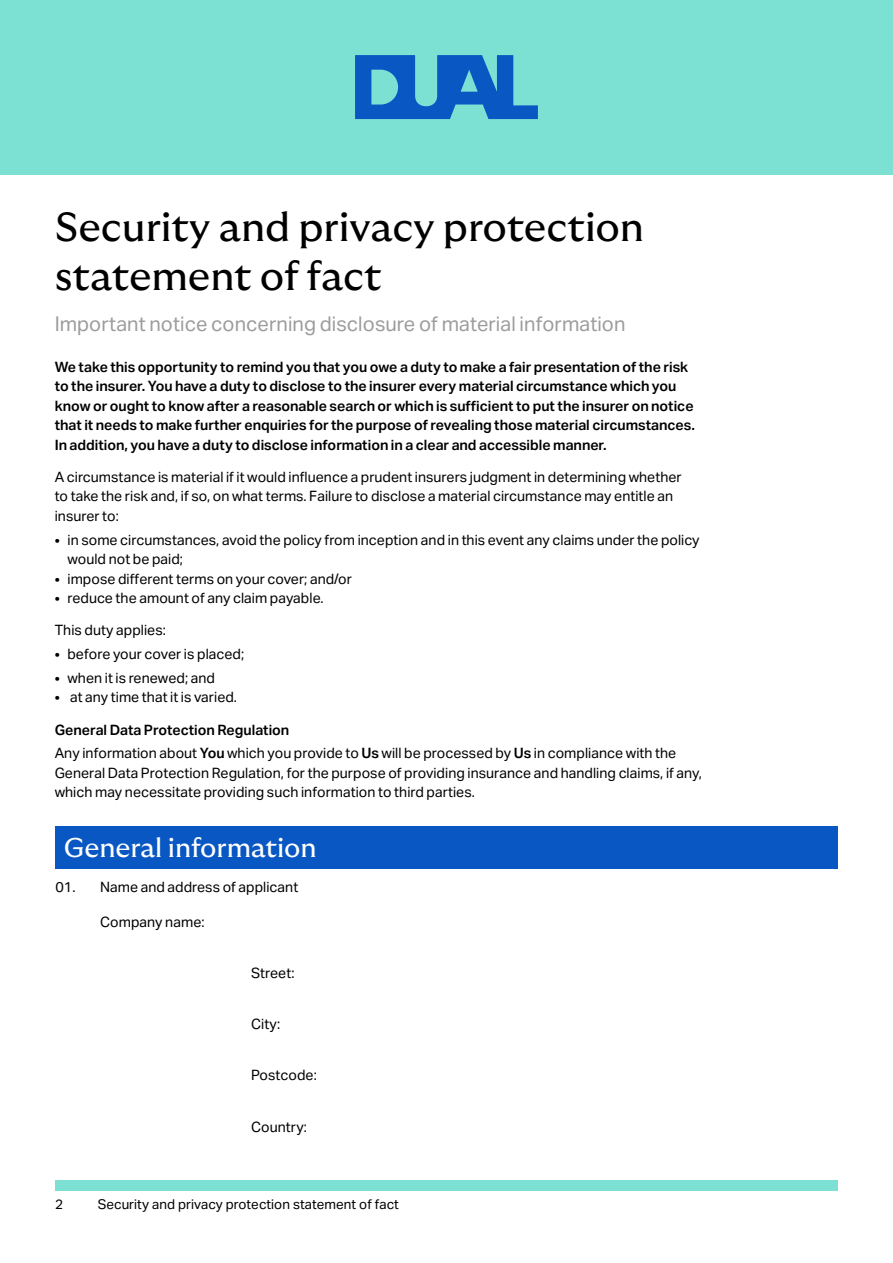
<style>
.page{position:relative;width:893px;height:1263px;background:#fff}
.page>*{position:absolute;margin:0;border:0;box-sizing:border-box;transform-origin:0 0}
.t1{font:40.5px/48.6px "GT Ultra Median";color:#000}
.t2{font:27px "GT Ultra Median";letter-spacing:-.005em;color:#fff}
.t3{font:20.25px "Aktiv Grotesk";color:#9d9d9d}
.t4{font:14.25px/19.5px "Aktiv Grotesk";color:#000}
.t5{font:600 14.25px/19.5px "Aktiv Grotesk";color:#000}
.t6{font:13.5px "Aktiv Grotesk";color:#000}
.s1{font-weight:600}
</style>
<div class="page">
<div style="left:55px;top:826px;width:783px;height:43px;background:#0857c3"></div>
<div style="left:55px;top:1180px;width:783px;height:11px;background:#7ce0d3"></div>
<div style="left:0;top:0;width:893px;height:174px;background:#7ce0d3"></div>
<svg style="left:355px;top:55px;width:183px;height:64px"></svg>
<h1 class="t1" style="left:55px;top:203px;width:591px">Security and privacy protection statement of fact</h1>
<h3 class="t3" style="left:55px;top:312px;width:572px">Important notice concerning disclosure of material information</h3>
<p class="t5" style="left:55px;top:357px;width:642px">We take this opportunity to remind you that you owe a duty to make a fair presentation of the risk to the insurer. You have a duty to disclose to the insurer every material circumstance which you know or ought to know after a reasonable search or which is sufficient to put the insurer on notice that it needs to make further enquiries for the purpose of revealing those material circumstances.<br>In addition, you have a duty to disclose information in a clear and accessible manner.</p>
<p class="t4" style="left:55px;top:467px;width:629px">A circumstance is material if it would influence a prudent insurers judgment in determining whether to take the risk and, if so, on what terms. Failure to disclose a material circumstance may entitle an insurer to:</p>
<p class="t4" style="left:67px;top:530px;width:634px;text-indent:-13px">• in some circumstances, avoid the policy from inception and in this event any claims under the policy would not be paid;</p>
<p class="t4" style="left:55px;top:569px;width:299px">• impose different terms on your cover; and/or</p>
<p class="t4" style="left:55px;top:588px;width:270px">• reduce the amount of any claim payable.</p>
<p class="t4" style="left:55px;top:621px;width:113px">This duty applies:</p>
<p class="t4" style="left:55px;top:644px;width:191px">• before your cover is placed;</p>
<p class="t4" style="left:55px;top:668px;width:162px">• when it is renewed; and</p>
<p class="t4" style="left:55px;top:688px;width:184px">• at any time that it is varied.</p>
<p class="t4" style="left:55px;top:718px;width:623px;line-height:23.7px"><span class="s1">General Data Protection Regulation<br></span>Any information about <span class="s1">You</span> which you provide to <span class="s1">Us</span> will be processed by <span class="s1">Us</span> in compliance with the</p>
<p class="t4" style="left:55px;top:763px;width:649px">General Data Protection Regulation, for the purpose of providing insurance and handling claims, if any, which may necessitate providing such information to third parties.</p>
<h2 class="t2" style="left:64px;top:832px;width:254px">General information</h2>
<p class="t4" style="left:55px;top:877px;width:244px">01. Name and address of applicant</p>
<p class="t4" style="left:100px;top:913px;width:106px">Company name:</p>
<p class="t4" style="left:251px;top:964px;width:45px">Street:</p>
<p class="t4" style="left:251px;top:1015px;width:31px">City:</p>
<p class="t4" style="left:251px;top:1066px;width:67px">Postcode:</p>
<p class="t4" style="left:251px;top:1117px;width:57px">Country:</p>
<p class="t6" style="left:55px;top:1196px;width:9px">2</p>
<p class="t6" style="left:98px;top:1196px;width:303px">Security and privacy protection statement of fact</p>
</div>
